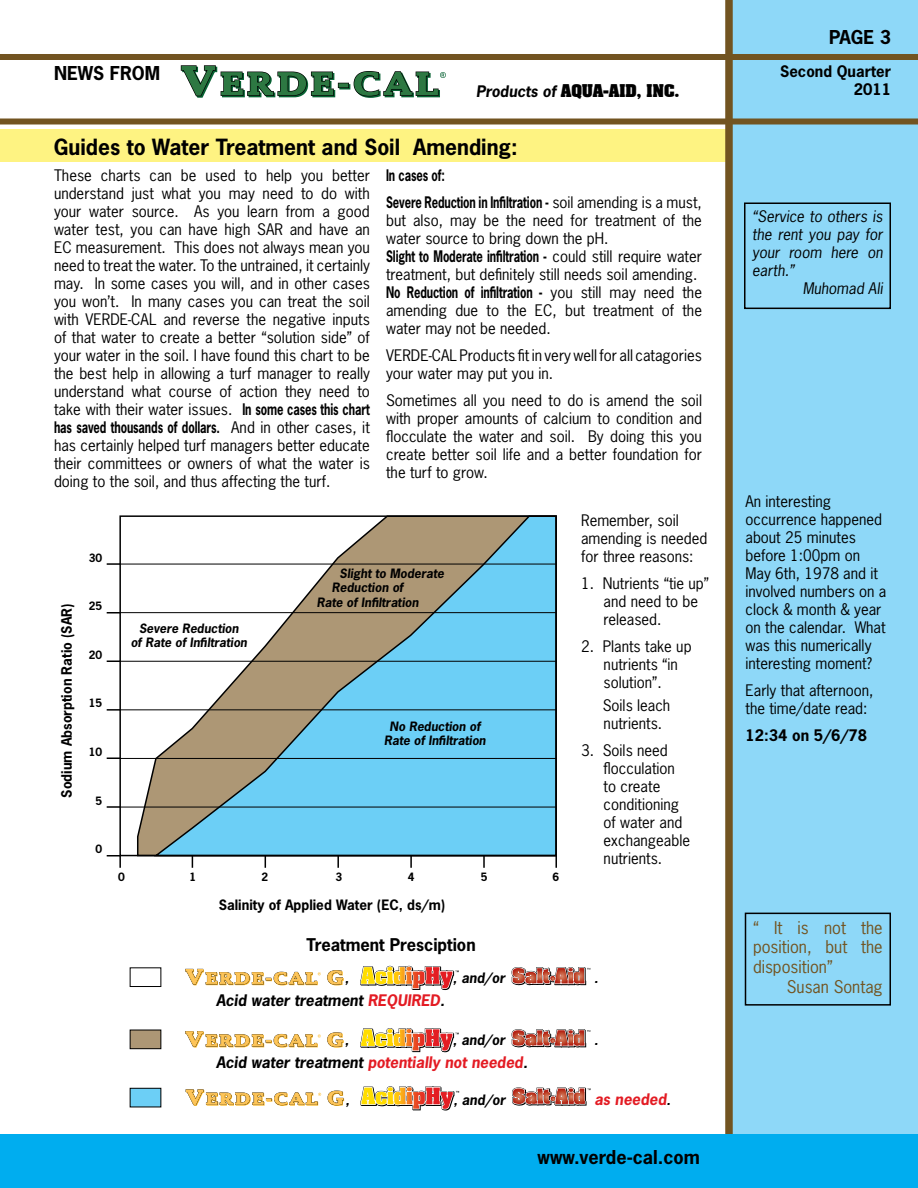
<style>
.page{position:relative;width:918px;height:1188px;background:#fff}
.page>*{position:absolute;margin:0;border:0;box-sizing:border-box;transform-origin:0 0}
.t1{font:700 21px "News Gothic Std";color:#000}
.t2{font:700 18px "News Gothic Std";color:#000}
.t3{font:16.5px/19.8px "News Gothic Std";color:#725421;text-align:justify}
.t4{font:700 16.5px "News Gothic Std";color:#000}
.t5{font:15px/18px "News Gothic Std";color:#000}
.t6{font:italic 15px/18px "News Gothic Std";color:#000;text-align:justify}
.t7{font:700 15px/27px "News Gothic Std";letter-spacing:-.01em;color:#000;scale:.75 1}
.t8{font:italic 700 15px "News Gothic Std";color:#e31b23}
.t9{font:700 15px/18px "News Gothic Std";letter-spacing:-.01em;color:#000;text-align:right}
.t10{font:italic 700 15px "News Gothic Std";color:#000}
.t11{font:700 15px "Aardvark";color:#000}
.t12{font:700 13.5px "News Gothic Std";color:#000}
.t13{font:italic 700 13.5px "News Gothic Std";color:#000}
.t14{font:italic 700 12.15px/14.5px "News Gothic Std";color:#000;text-align:center}
.t15{font:700 10.8px "News Gothic Std";color:#000}
.s1{font-family:"News Gothic Std";font-style:italic}
.s2{font-weight:700}
.s3{font-weight:400}
.s4{color:#e31b23}
.s5{color:#000}
.s6{font-size:13.5px;color:#000}
</style>
<div class="page">
<div style="left:729px;top:0;width:189px;height:1188px;background:#8ed8f8"></div>
<div style="left:0;top:129px;width:727px;height:33px;background:#fef382"></div>
<div style="left:725px;top:0;width:8px;height:1188px;background:#725421"></div>
<div style="left:0;top:1135px;width:918px;height:53px;background:#00adef"></div>
<svg style="left:181px;top:65px;width:265px;height:33px"></svg>
<div style="left:0;top:54px;width:918px;height:6px;background:#725421"></div>
<div style="left:0;top:118px;width:918px;height:6px;background:#725421"></div>
<div style="left:745px;top:913px;width:146px;height:93px;border:2px solid #000"></div>
<svg style="left:136px;top:563px;width:16px;height:294px"></svg>
<svg style="left:152px;top:518px;width:403px;height:340px"></svg>
<hr style="left:119px;top:564px;width:438px;height:1px;background:#000">
<hr style="left:119px;top:612px;width:438px;height:1px;background:#000">
<hr style="left:119px;top:661px;width:438px;height:1px;background:#000">
<hr style="left:119px;top:710px;width:438px;height:1px;background:#000">
<hr style="left:119px;top:758px;width:438px;height:1px;background:#000">
<hr style="left:119px;top:807px;width:438px;height:1px;background:#000">
<div style="left:119px;top:515px;width:438px;height:341px;border:2px solid #000"></div>
<svg style="left:555px;top:856px;width:2px;height:12px"></svg>
<svg style="left:337px;top:856px;width:2px;height:12px"></svg>
<svg style="left:483px;top:856px;width:2px;height:12px"></svg>
<svg style="left:410px;top:856px;width:2px;height:12px"></svg>
<svg style="left:265px;top:856px;width:1px;height:12px"></svg>
<svg style="left:192px;top:856px;width:1px;height:12px"></svg>
<svg style="left:107px;top:855px;width:14px;height:13px"></svg>
<svg style="left:107px;top:806px;width:13px;height:2px"></svg>
<svg style="left:107px;top:758px;width:13px;height:1px"></svg>
<svg style="left:107px;top:709px;width:13px;height:2px"></svg>
<svg style="left:107px;top:661px;width:13px;height:1px"></svg>
<svg style="left:107px;top:612px;width:13px;height:2px"></svg>
<svg style="left:107px;top:563px;width:13px;height:2px"></svg>
<div style="left:130px;top:967px;width:31px;height:20px;border:1px solid #000"></div>
<div style="left:130px;top:1030px;width:31px;height:19px;background:#ad9775"></div>
<div style="left:130px;top:1030px;width:31px;height:19px;border:1px solid #000"></div>
<div style="left:130px;top:1088px;width:31px;height:19px;background:#6ccff6"></div>
<div style="left:130px;top:1088px;width:31px;height:19px;border:1px solid #000"></div>
<svg style="left:327px;top:970px;width:17px;height:16px"></svg>
<svg style="left:185px;top:969px;width:136px;height:17px"></svg>
<svg style="left:360px;top:966px;width:99px;height:24px"></svg>
<svg style="left:512px;top:967px;width:78px;height:18px"></svg>
<svg style="left:327px;top:1032px;width:17px;height:16px"></svg>
<svg style="left:185px;top:1031px;width:136px;height:17px"></svg>
<svg style="left:360px;top:1028px;width:99px;height:24px"></svg>
<svg style="left:512px;top:1029px;width:78px;height:19px"></svg>
<svg style="left:327px;top:1090px;width:17px;height:16px"></svg>
<svg style="left:186px;top:1089px;width:135px;height:17px"></svg>
<svg style="left:361px;top:1086px;width:98px;height:25px"></svg>
<svg style="left:512px;top:1087px;width:79px;height:19px;background:#bd7e73"></svg>
<div style="left:744px;top:202px;width:147px;height:107px;border:2px solid #000"></div>
<p class="t2" style="left:54px;top:62px;width:108px">NEWS FROM</p>
<p class="t11" style="left:476px;top:78px;width:205px"><span class="s1">Products of</span> AQUA-AID, INC.</p>
<h1 class="t1" style="left:54px;top:133px;width:465px">Guides to Water Treatment and Soil Amending:</h1>
<p class="t5" style="left:54px;top:166px;width:317px;text-align:justify">These charts can be used to help you better understand just what you may need to do with your water source. As you learn from a good water test, you can have high SAR and have an EC measurement. This does not always mean you need to treat the water. To the untrained, it certainly may. In some cases you will, and in other cases you won’t. In many cases you can treat the soil with VERDE-CAL and reverse the negative inputs of that water to create a better “solution side” of your water in the soil. I have found this chart to be the best help in allowing a turf manager to really understand what course of action they need to take with their water issues. <span class="s2">In some cases this chart has saved thousands of dollars.</span> And in other cases, it has certainly helped turf managers better educate their committees or owners of what the water is doing to the soil, and thus affecting the turf.</p>
<p class="t7" style="left:386px;top:162px;width:423px">In cases of:<br>Severe Reduction in Infiltration - <span class="s3">soil amending is a must,</span></p>
<p class="t5" style="left:386px;top:211px;width:317px">but also, may be the need for treatment of the water source to bring down the pH.<br><span class="s2">Slight to Moderate infiltration -</span> could still require water treatment, but definitely still needs soil amending.<br><span class="s2">No Reduction of infiltration -</span> you still may need the amending due to the EC, but treatment of the water may not be needed.</p>
<p class="t5" style="left:386px;top:346px;width:317px">VERDE-CAL Products fit in very well for all catagories your water may put you in.</p>
<p class="t5" style="left:386px;top:391px;width:317px;text-align:justify">Sometimes all you need to do is amend the soil with proper amounts of calcium to condition and flocculate the water and soil. By doing this you create better soil life and a better foundation for the turf to grow.</p>
<p class="t15" style="left:89px;top:550px;width:15px">30</p>
<p class="t12" style="left:58px;top:798px;width:196px;rotate:-90deg">Sodium Absorption Ratio (SAR)</p>
<p class="t15" style="left:89px;top:599px;width:15px">25</p>
<p class="t15" style="left:89px;top:648px;width:15px">20</p>
<p class="t15" style="left:89px;top:696px;width:15px">15</p>
<p class="t15" style="left:89px;top:745px;width:15px">10</p>
<p class="t15" style="left:95px;top:793px;width:8px">5</p>
<p class="t15" style="left:95px;top:842px;width:8px">0</p>
<p class="t14" style="left:131px;top:621px;width:118px">Severe Reduction<br>of Rate of Infiltration</p>
<p class="t14" style="left:340px;top:566px;width:106px">Slight to Moderate</p>
<p class="t14" style="left:332px;top:580px;width:73px">Reduction of</p>
<p class="t14" style="left:317px;top:595px;width:103px">Rate of Infiltration</p>
<p class="t14" style="left:384px;top:719px;width:103px">No Reduction of<br>Rate of Infiltration</p>
<p class="t15" style="left:118px;top:870px;width:8px">0</p>
<p class="t15" style="left:190px;top:870px;width:8px">1</p>
<p class="t15" style="left:261px;top:870px;width:8px">2</p>
<p class="t15" style="left:335px;top:870px;width:8px">3</p>
<p class="t15" style="left:408px;top:870px;width:8px">4</p>
<p class="t15" style="left:481px;top:870px;width:8px">5</p>
<p class="t15" style="left:553px;top:870px;width:8px">6</p>
<p class="t12" style="left:219px;top:896px;width:228px">Salinity of Applied Water (EC, ds/m)</p>
<p class="t4" style="left:307px;top:934px;width:171px">Treatment Presciption</p>
<p class="t5" style="left:581px;top:511px;width:128px">Remember, soil amending is needed for three reasons:</p>
<p class="t5" style="left:604px;top:574px;width:107px;text-indent:-22px">1. Nutrients “tie up” and need to be released.</p>
<p class="t5" style="left:581px;top:637px;width:112px;text-align:center">2. Plants take up nutrients “in solution”.</p>
<p class="t5" style="left:603px;top:697px;width:69px">Soils leach nutrients.</p>
<p class="t5" style="left:604px;top:742px;width:88px;text-indent:-22px">3. Soils need flocculation to create conditioning of water and exchangeable nutrients.</p>
<p class="t13" style="left:345px;top:969px;width:6px">,</p>
<p class="t13" style="left:453px;top:969px;width:54px">, and/or</p>
<p class="t13" style="left:594px;top:969px;width:6px">.</p>
<p class="t10" style="left:216px;top:990px;width:230px">Acid water treatment <span class="s4">REQUIRED</span>.</p>
<p class="t13" style="left:345px;top:1031px;width:6px">,</p>
<p class="t13" style="left:453px;top:1031px;width:54px">, and/or</p>
<p class="t13" style="left:594px;top:1031px;width:6px">.</p>
<p class="t8" style="left:216px;top:1052px;width:313px"><span class="s5">Acid water treatment</span> potentially not needed<span class="s5">.</span></p>
<p class="t13" style="left:345px;top:1091px;width:6px">,</p>
<p class="t13" style="left:453px;top:1091px;width:54px">, and/or</p>
<p class="t8" style="left:594px;top:1089px;width:78px">as needed<span class="s6">.</span></p>
<p class="t2" style="left:538px;top:1145px;width:164px">www.verde-cal.com</p>
<p class="t2" style="left:829px;top:25px;width:63px">PAGE 3</p>
<p class="t9" style="left:780px;top:62px;width:112px">Second Quarter<br>2011</p>
<p class="t6" style="left:752px;top:208px;width:132px">“Service to others is the rent you pay for your room here on earth.”</p>
<p class="t6" style="left:803px;top:280px;width:81px">Muhomad Ali</p>
<p class="t5" style="left:746px;top:493px;width:142px">An interesting occurrence happened about 25 minutes before 1:00pm on<br>May 6th, 1978 and it involved numbers on a clock &amp; month &amp; year on the calendar. What was this numerically interesting moment?</p>
<p class="t5" style="left:746px;top:682px;width:129px">Early that afternoon, the time/date read:</p>
<p class="t9" style="left:746px;top:727px;width:123px">12:34 on 5/6/78</p>
<p class="t3" style="left:753px;top:917px;width:131px">“ It is not the position, but the disposition”</p>
<p class="t3" style="left:787px;top:977px;width:97px">Susan Sontag</p>
</div>
